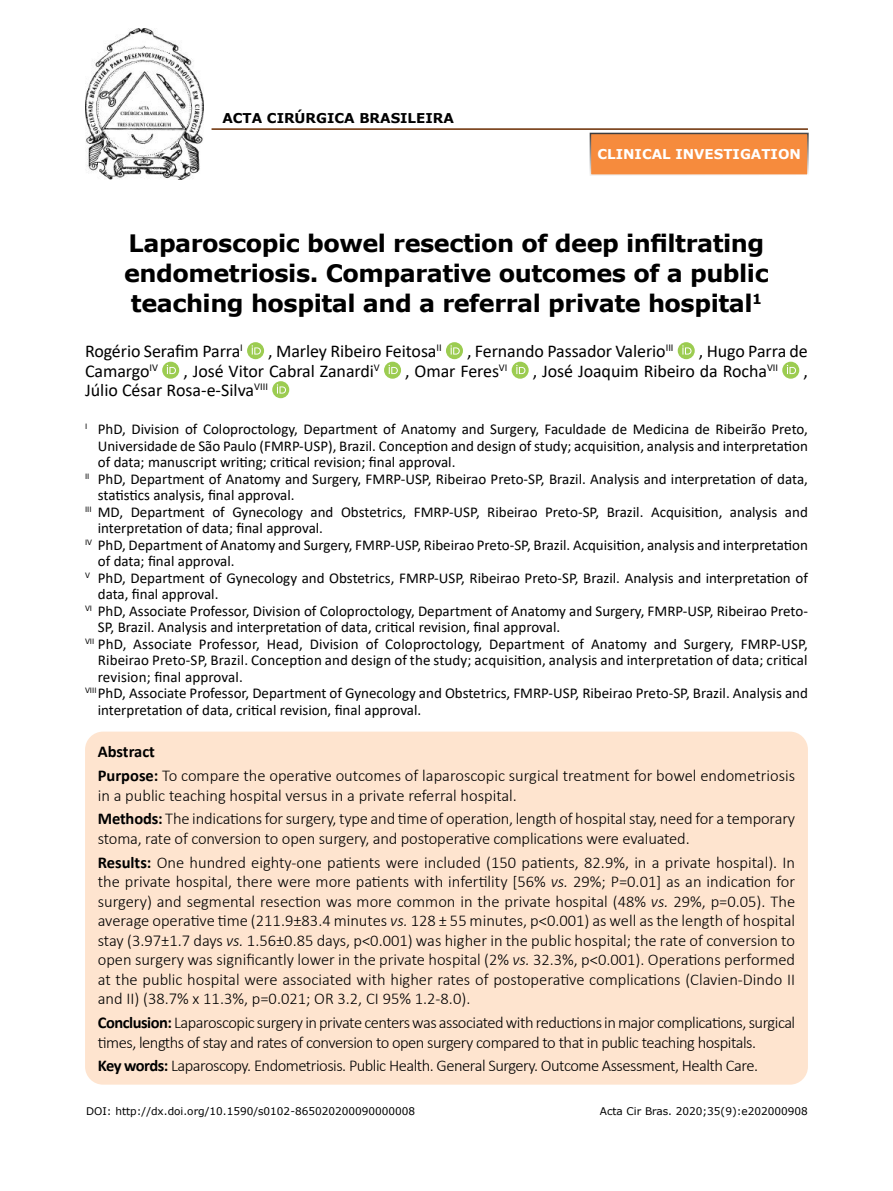
<style>
.page{position:relative;width:893px;height:1191px;background:#fff}
.page>*{position:absolute;margin:0;border:0;box-sizing:border-box;transform-origin:0 0}
.t1{font:700 24px/30px "Verdana";letter-spacing:-.02em;color:#000}
.t2{font:18px "Calibri";letter-spacing:-.005em;color:#000}
.t3{font:300 16.5px/19.5px "Calibri";letter-spacing:-.015em;color:#000}
.t4{font:15px "Calibri";color:#000}
.t5{font:700 13.5px "Verdana";color:#000}
.t6{font:700 13.5px "Verdana";color:#fff}
.t7{font:10.5px "Verdana";color:#000}
.s1{font-weight:700}
.s2{font-style:italic}
</style>
<div class="page">
<svg style="left:247px;top:342px;width:17px;height:17px"></svg>
<svg style="left:252px;top:345px;width:9px;height:9px"></svg>
<div style="left:446px;top:342px;width:17px;height:17px;background:#9ccc51;border-radius:50%"></div>
<svg style="left:450px;top:345px;width:10px;height:9px"></svg>
<svg style="left:678px;top:342px;width:17px;height:17px"></svg>
<svg style="left:682px;top:345px;width:9px;height:9px"></svg>
<div style="left:162px;top:362px;width:17px;height:17px;background:#9ccc51;border-radius:50%"></div>
<svg style="left:167px;top:365px;width:9px;height:9px"></svg>
<svg style="left:384px;top:362px;width:17px;height:17px"></svg>
<svg style="left:389px;top:365px;width:9px;height:9px"></svg>
<div style="left:512px;top:362px;width:17px;height:17px;background:#9ccc51;border-radius:50%"></div>
<svg style="left:516px;top:365px;width:9px;height:9px"></svg>
<div style="left:782px;top:362px;width:17px;height:17px;background:#9ccc51;border-radius:50%"></div>
<svg style="left:787px;top:365px;width:9px;height:9px"></svg>
<div style="left:272px;top:381px;width:17px;height:17px;background:#9ccc51;border-radius:50%"></div>
<svg style="left:277px;top:384px;width:9px;height:9px"></svg>
<div style="left:590px;top:133px;width:218px;height:42px;background:#f68b3d"></div>
<div style="left:590px;top:133px;width:219px;height:43px;border:2px solid #fff"></div>
<img style="left:85px;top:29px;width:118px;height:151px">
<div style="left:85px;top:731px;width:723px;height:353px;background:#fee4cf;border-radius:18px"></div>
<hr style="left:212px;top:128px;width:596px;height:2px;background:#6a2c00">
<p class="t5" style="left:222px;top:109px;width:233px">ACTA CIRÚRGICA BRASILEIRA</p>
<p class="t6" style="left:597px;top:145px;width:205px">CLINICAL INVESTIGATION</p>
<h1 class="t1" style="left:124px;top:228px;width:646px">Laparoscopic bowel resection of deep infiltrating endometriosis. Comparative outcomes of a public teaching hospital and a referral private hospital<sup>1</sup></h1>
<p class="t2" style="left:85px;top:339px;width:159px">Rogério Serafim Parra<sup>I</sup></p>
<p class="t2" style="left:268px;top:339px;width:175px">, Marley Ribeiro Feitosa<sup>II</sup></p>
<p class="t2" style="left:467px;top:339px;width:208px">, Fernando Passador Valerio<sup>III</sup></p>
<p class="t2" style="left:699px;top:339px;width:111px">, Hugo Parra de</p>
<p class="t2" style="left:85px;top:358px;width:74px">Camargo<sup>IV</sup></p>
<p class="t2" style="left:183px;top:358px;width:198px">, José Vitor Cabral Zanardi<sup>V</sup></p>
<p class="t2" style="left:405px;top:358px;width:104px">, Omar Feres<sup>VI</sup></p>
<p class="t2" style="left:533px;top:358px;width:247px">, José Joaquim Ribeiro da Rocha<sup>VII</sup></p>
<p class="t2" style="left:803px;top:358px;width:6px">,</p>
<p class="t2" style="left:85px;top:378px;width:184px">Júlio César Rosa-e-Silva<sup>VIII</sup></p>
<p class="t4" style="left:85px;top:419px;width:724px"><sup>I</sup> PhD, Division of Coloproctology, Department of Anatomy and Surgery, Faculdade de Medicina de Ribeirão Preto,</p>
<p class="t4" style="left:98px;top:435px;width:712px">Universidade de São Paulo (FMRP-USP), Brazil. Conception and design of study; acquisition, analysis and interpretation</p>
<p class="t4" style="left:98px;top:452px;width:359px">of data; manuscript writing; critical revision; final approval.</p>
<p class="t4" style="left:85px;top:468px;width:724px"><sup>II</sup> PhD, Department of Anatomy and Surgery, FMRP-USP, Ribeirao Preto-SP, Brazil. Analysis and interpretation of data,</p>
<p class="t4" style="left:98px;top:485px;width:198px">statistics analysis, final approval.</p>
<p class="t4" style="left:85px;top:501px;width:724px"><sup>III</sup> MD, Department of Gynecology and Obstetrics, FMRP-USP, Ribeirao Preto-SP, Brazil. Acquisition, analysis and</p>
<p class="t4" style="left:98px;top:518px;width:227px">interpretation of data; final approval.</p>
<p class="t4" style="left:85px;top:534px;width:724px"><sup>IV</sup> PhD, Department of Anatomy and Surgery, FMRP-USP, Ribeirao Preto-SP, Brazil. Acquisition, analysis and interpretation</p>
<p class="t4" style="left:98px;top:551px;width:138px">of data; final approval.</p>
<p class="t4" style="left:85px;top:567px;width:724px"><sup>V</sup> PhD, Department of Gynecology and Obstetrics, FMRP-USP, Ribeirao Preto-SP, Brazil. Analysis and interpretation of</p>
<p class="t4" style="left:98px;top:584px;width:122px">data, final approval.</p>
<p class="t4" style="left:85px;top:600px;width:724px"><sup>VI</sup> PhD, Associate Professor, Division of Coloproctology, Department of Anatomy and Surgery, FMRP-USP, Ribeirao Preto-</p>
<p class="t4" style="left:98px;top:617px;width:464px">SP, Brazil. Analysis and interpretation of data, critical revision, final approval.</p>
<p class="t4" style="left:85px;top:633px;width:724px"><sup>VII</sup> PhD, Associate Professor, Head, Division of Coloproctology, Department of Anatomy and Surgery, FMRP-USP,</p>
<p class="t4" style="left:98px;top:650px;width:711px">Ribeirao Preto-SP, Brazil. Conception and design of the study; acquisition, analysis and interpretation of data; critical</p>
<p class="t4" style="left:98px;top:666px;width:147px">revision; final approval.</p>
<p class="t4" style="left:85px;top:683px;width:724px"><sup>VIII</sup>PhD, Associate Professor, Department of Gynecology and Obstetrics, FMRP-USP, Ribeirao Preto-SP, Brazil. Analysis and</p>
<p class="t4" style="left:98px;top:699px;width:325px">interpretation of data, critical revision, final approval.</p>
<p class="t3" style="left:98px;top:740px;width:699px;line-height:23.7px"><span class="s1">Abstract<br>Purpose:</span> To compare the operative outcomes of laparoscopic surgical treatment for bowel endometriosis</p>
<p class="t3" style="left:98px;top:783px;width:699px;line-height:23.7px">in a public teaching hospital versus in a private referral hospital.<br><span class="s1">Methods:</span> The indications for surgery, type and time of operation, length of hospital stay, need for a temporary</p>
<p class="t3" style="left:98px;top:826px;width:699px;line-height:23.7px">stoma, rate of conversion to open surgery, and postoperative complications were evaluated.<br><span class="s1">Results:</span> One hundred eighty-one patients were included (150 patients, 82.9%, in a private hospital). In</p>
<p class="t3" style="left:98px;top:872px;width:699px;text-align:justify">the private hospital, there were more patients with infertility [56% <span class="s2">vs.</span> 29%; P=0.01] as an indication for surgery) and segmental resection was more common in the private hospital (48% <span class="s2">vs.</span> 29%, p=0.05). The average operative time (211.9±83.4 minutes <span class="s2">vs.</span> 128 ± 55 minutes, p&lt;0.001) as well as the length of hospital stay (3.97±1.7 days <span class="s2">vs.</span> 1.56±0.85 days, p&lt;0.001) was higher in the public hospital; the rate of conversion to open surgery was significantly lower in the private hospital (2% <span class="s2">vs.</span> 32.3%, p&lt;0.001). Operations performed at the public hospital were associated with higher rates of postoperative complications (Clavien-Dindo II and II) (38.7% x 11.3%, p=0.021; OR 3.2, CI 95% 1.2-8.0).</p>
<p class="t3" style="left:98px;top:1012px;width:699px"><span class="s1">Conclusion:</span> Laparoscopic surgery in private centers was associated with reductions in major complications, surgical times, lengths of stay and rates of conversion to open surgery compared to that in public teaching hospitals.</p>
<p class="t3" style="left:98px;top:1056px;width:662px"><span class="s1">Key words:</span> Laparoscopy. Endometriosis. Public Health. General Surgery. Outcome Assessment, Health Care.</p>
<p class="t7" style="left:86px;top:1103px;width:331px">DOI: http://dx.doi.org/10.1590/s0102-865020200090000008</p>
<p class="t7" style="left:600px;top:1103px;width:210px">Acta Cir Bras. 2020;35(9):e202000908</p>
</div>
